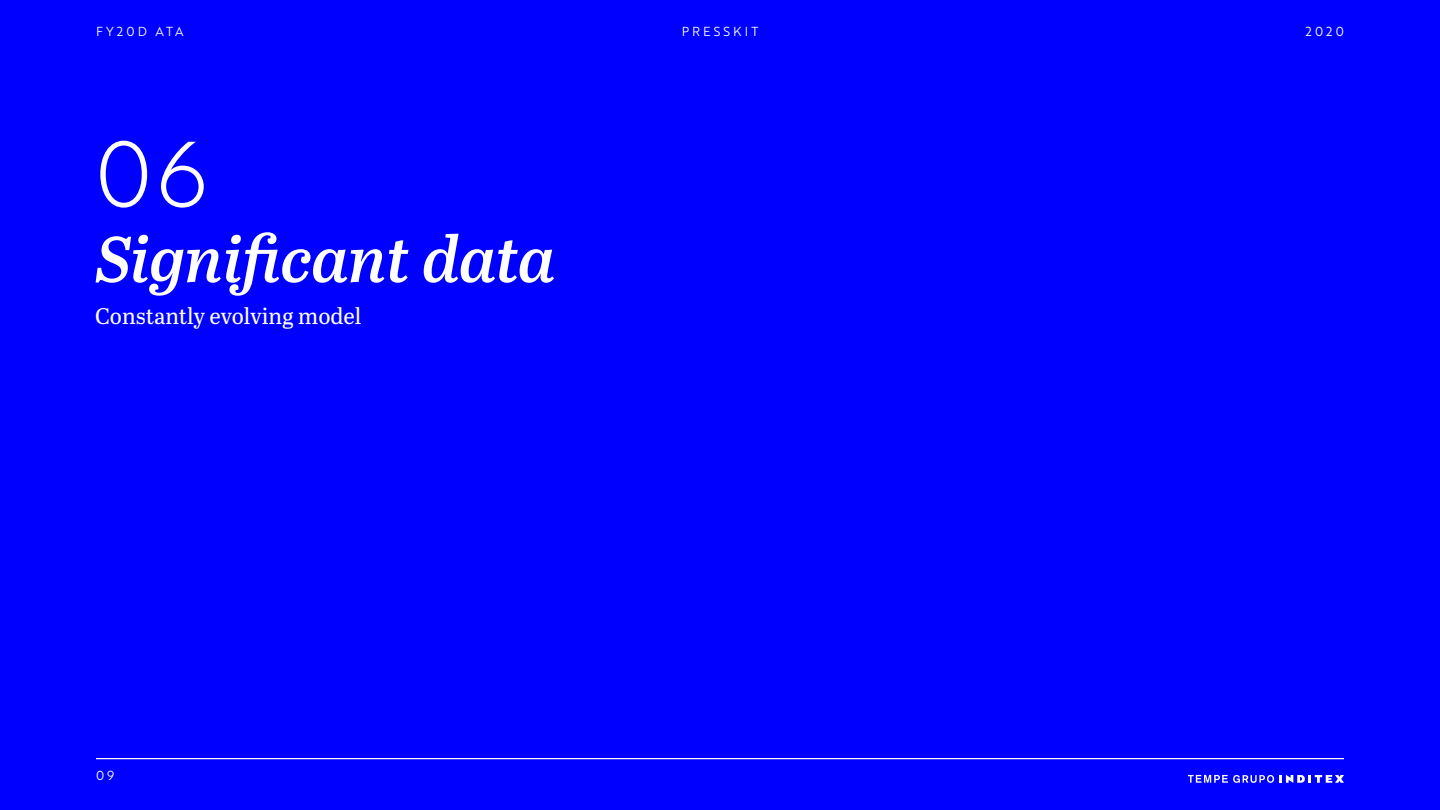
<style>
.page{position:relative;width:1440px;height:810px;background:#00f}
.page>*{position:absolute;margin:0;border:0;box-sizing:border-box;transform-origin:0 0}
.t1{font:90px "Brother 1816 Light";color:#fff}
.t2{font:italic 600 64.5px "Abril Text";color:#fff}
.t3{font:22.5px "Abril Text";color:#fff}
.t4{font:12.75px "Brother 1816 Book";letter-spacing:.24em;color:#fff}
</style>
<div class="page">
<svg style="left:1188px;top:775px;width:156px;height:8px"></svg>
<hr style="left:96px;top:758px;width:1248px;height:1px;background:#fff">
<p class="t4" style="left:96px;top:22px;width:89px">FY20D ATA</p>
<h1 class="t1" style="left:95px;top:108px;width:114px">06</h1>
<h2 class="t2" style="left:95px;top:212px;width:462px">Significant data</h2>
<p class="t3" style="left:95px;top:300px;width:268px">Constantly evolving model</p>
<p class="t4" style="left:682px;top:22px;width:78px">PRESSKIT</p>
<p class="t4" style="left:1306px;top:22px;width:40px">2020</p>
<p class="t4" style="left:96px;top:766px;width:20px">09</p>
</div>
